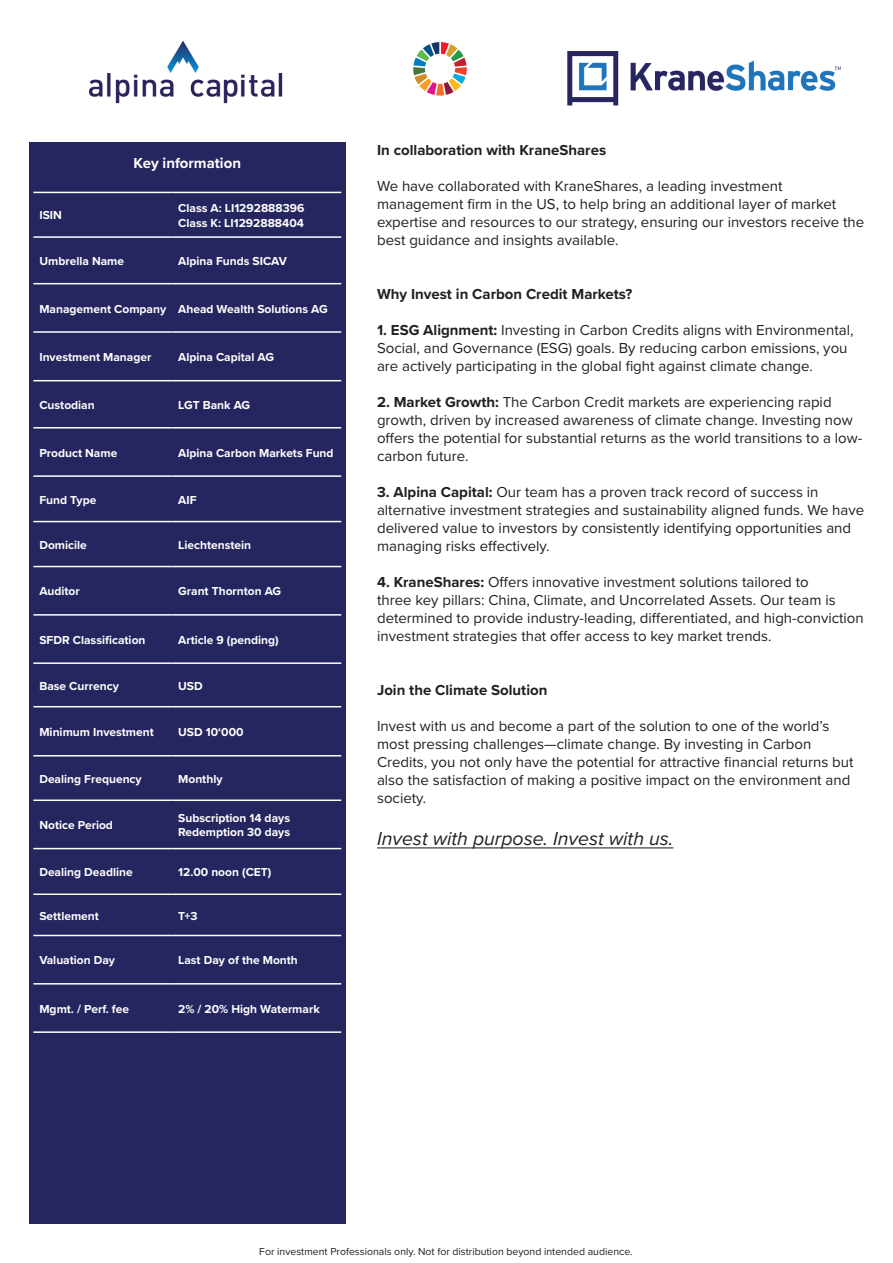
<style>
.page{position:relative;width:893px;height:1263px;background:#fff}
.page>*{position:absolute;margin:0;border:0;box-sizing:border-box;transform-origin:0 0}
.t1{font:italic 19.5px "Proxima Nova";color:#231f20}
.t2{font:15px/18px "Proxima Nova";color:#231f20}
.t3{font:700 15px "Proxima Nova";color:#231f20}
.t4{font:700 15px "Proxima Nova";color:#fff}
.t5{font:700 12px "Proxima Nova";color:#fff}
.t6{font:10.5px "Proxima Nova";color:#231f20}
.s1{font-weight:700}
</style>
<div class="page">
<div style="left:30px;top:142px;width:316px;height:1082px;background:#252560"></div>
<hr style="left:33px;top:236px;width:139px;height:2px;background:#fff">
<hr style="left:172px;top:236px;width:169px;height:2px;background:#fff">
<hr style="left:33px;top:283px;width:139px;height:1px;background:#fff">
<hr style="left:172px;top:283px;width:169px;height:1px;background:#fff">
<hr style="left:33px;top:331px;width:139px;height:2px;background:#fff">
<hr style="left:172px;top:331px;width:169px;height:2px;background:#fff">
<hr style="left:33px;top:380px;width:139px;height:1px;background:#fff">
<hr style="left:172px;top:380px;width:169px;height:1px;background:#fff">
<hr style="left:33px;top:427px;width:139px;height:1px;background:#fff">
<hr style="left:172px;top:427px;width:169px;height:1px;background:#fff">
<hr style="left:33px;top:475px;width:139px;height:2px;background:#fff">
<hr style="left:172px;top:475px;width:169px;height:2px;background:#fff">
<hr style="left:33px;top:521px;width:139px;height:1px;background:#fff">
<hr style="left:172px;top:521px;width:169px;height:1px;background:#fff">
<hr style="left:33px;top:566px;width:139px;height:1px;background:#fff">
<hr style="left:172px;top:566px;width:169px;height:1px;background:#fff">
<hr style="left:33px;top:614px;width:139px;height:2px;background:#fff">
<hr style="left:172px;top:614px;width:169px;height:2px;background:#fff">
<hr style="left:33px;top:662px;width:139px;height:2px;background:#fff">
<hr style="left:172px;top:662px;width:169px;height:2px;background:#fff">
<hr style="left:33px;top:706px;width:139px;height:1px;background:#fff">
<hr style="left:172px;top:706px;width:169px;height:1px;background:#fff">
<hr style="left:33px;top:755px;width:139px;height:1px;background:#fff">
<hr style="left:172px;top:755px;width:169px;height:1px;background:#fff">
<hr style="left:33px;top:799px;width:139px;height:2px;background:#fff">
<hr style="left:172px;top:799px;width:169px;height:2px;background:#fff">
<hr style="left:33px;top:848px;width:139px;height:1px;background:#fff">
<hr style="left:172px;top:848px;width:169px;height:1px;background:#fff">
<hr style="left:33px;top:893px;width:139px;height:2px;background:#fff">
<hr style="left:172px;top:893px;width:169px;height:2px;background:#fff">
<hr style="left:33px;top:935px;width:139px;height:1px;background:#fff">
<hr style="left:172px;top:935px;width:169px;height:1px;background:#fff">
<hr style="left:33px;top:983px;width:139px;height:1px;background:#fff">
<hr style="left:172px;top:983px;width:169px;height:1px;background:#fff">
<hr style="left:33px;top:1031px;width:139px;height:2px;background:#fff">
<hr style="left:172px;top:1031px;width:169px;height:2px;background:#fff">
<hr style="left:33px;top:192px;width:139px;height:1px;background:#fff">
<hr style="left:172px;top:192px;width:169px;height:1px;background:#fff">
<img style="left:89px;top:41px;width:194px;height:63px">
<img style="left:413px;top:42px;width:54px;height:54px">
<hr style="left:377px;top:847px;width:296px;height:1px;background:#231f20">
<img style="left:568px;top:51px;width:272px;height:55px">
<p class="t5" style="left:39px;top:207px;width:24px">ISIN</p>
<p class="t4" style="left:134px;top:152px;width:109px">Key information</p>
<p class="t5" style="left:178px;top:199px;width:128px">Class A: LI1292888396</p>
<p class="t5" style="left:178px;top:214px;width:127px">Class K: LI1292888404</p>
<p class="t5" style="left:39px;top:252px;width:86px">Umbrella Name</p>
<p class="t5" style="left:178px;top:252px;width:110px">Alpina Funds SICAV</p>
<p class="t5" style="left:39px;top:300px;width:128px">Management Company</p>
<p class="t5" style="left:178px;top:300px;width:151px">Ahead Wealth Solutions AG</p>
<p class="t5" style="left:39px;top:348px;width:113px">Investment Manager</p>
<p class="t5" style="left:178px;top:348px;width:97px">Alpina Capital AG</p>
<p class="t5" style="left:39px;top:396px;width:57px">Custodian</p>
<p class="t5" style="left:178px;top:396px;width:73px">LGT Bank AG</p>
<p class="t5" style="left:39px;top:444px;width:79px">Product Name</p>
<p class="t5" style="left:178px;top:444px;width:157px">Alpina Carbon Markets Fund</p>
<p class="t5" style="left:39px;top:491px;width:58px">Fund Type</p>
<p class="t5" style="left:178px;top:491px;width:20px">AIF</p>
<p class="t5" style="left:39px;top:536px;width:49px">Domicile</p>
<p class="t5" style="left:178px;top:536px;width:74px">Liechtenstein</p>
<p class="t5" style="left:39px;top:582px;width:42px">Auditor</p>
<p class="t5" style="left:178px;top:582px;width:105px">Grant Thornton AG</p>
<p class="t5" style="left:39px;top:631px;width:108px">SFDR Classification</p>
<p class="t5" style="left:178px;top:631px;width:102px">Article 9 (pending)</p>
<p class="t5" style="left:39px;top:677px;width:81px">Base Currency</p>
<p class="t5" style="left:178px;top:677px;width:26px">USD</p>
<p class="t5" style="left:39px;top:723px;width:116px">Minimum Investment</p>
<p class="t5" style="left:178px;top:723px;width:67px">USD 10‘000</p>
<p class="t5" style="left:39px;top:770px;width:104px">Dealing Frequency</p>
<p class="t5" style="left:178px;top:770px;width:46px">Monthly</p>
<p class="t5" style="left:39px;top:816px;width:75px">Notice Period</p>
<p class="t5" style="left:178px;top:809px;width:113px">Subscription 14 days</p>
<p class="t5" style="left:178px;top:823px;width:113px">Redemption 30 days</p>
<p class="t5" style="left:39px;top:863px;width:95px">Dealing Deadline</p>
<p class="t5" style="left:178px;top:863px;width:95px">12.00 noon (CET)</p>
<p class="t5" style="left:39px;top:907px;width:61px">Settlement</p>
<p class="t5" style="left:178px;top:907px;width:21px">T+3</p>
<p class="t5" style="left:39px;top:951px;width:77px">Valuation Day</p>
<p class="t5" style="left:178px;top:951px;width:121px">Last Day of the Month</p>
<p class="t5" style="left:39px;top:1000px;width:91px">Mgmt. / Perf. fee</p>
<p class="t5" style="left:178px;top:1000px;width:143px">2% / 20% High Watermark</p>
<p class="t3" style="left:377px;top:139px;width:231px">In collaboration with KraneShares</p>
<p class="t2" style="left:377px;top:177px;width:489px">We have collaborated with KraneShares, a leading investment management firm in the US, to help bring an additional layer of market expertise and resources to our strategy, ensuring our investors receive the best guidance and insights available.</p>
<p class="t3" style="left:377px;top:283px;width:257px">Why Invest in Carbon Credit Markets?</p>
<p class="t2" style="left:377px;top:321px;width:478px"><span class="s1">1. ESG Alignment:</span> Investing in Carbon Credits aligns with Environmental,<br>Social, and Governance (ESG) goals. By reducing carbon emissions, you are actively participating in the global fight against climate change.</p>
<p class="t2" style="left:377px;top:393px;width:487px"><span class="s1">2. Market Growth:</span> The Carbon Credit markets are experiencing rapid growth, driven by increased awareness of climate change. Investing now offers the potential for substantial returns as the world transitions to a low&shy;carbon future.</p>
<p class="t2" style="left:377px;top:483px;width:489px"><span class="s1">3. Alpina Capital:</span> Our team has a proven track record of success in alternative investment strategies and sustainability aligned funds. We have delivered value to investors by consistently identifying opportunities and managing risks effectively.</p>
<p class="t2" style="left:377px;top:573px;width:488px"><span class="s1">4. KraneShares:</span> Offers innovative investment solutions tailored to<br>three key pillars: China, Climate, and Uncorrelated Assets. Our team is determined to provide industry-leading, differentiated, and high-conviction investment strategies that offer access to key market trends.</p>
<p class="t3" style="left:377px;top:679px;width:172px">Join the Climate Solution</p>
<p class="t2" style="left:377px;top:717px;width:478px">Invest with us and become a part of the solution to one of the world’s most pressing challenges—climate change. By investing in Carbon Credits, you not only have the potential for attractive financial returns but also the satisfaction of making a positive impact on the environment and society.</p>
<p class="t1" style="left:377px;top:824px;width:298px">Invest with purpose. Invest with us.</p>
<p class="t6" style="left:259px;top:1244px;width:375px">For investment Professionals only. Not for distribution beyond intended audience.</p>
</div>
